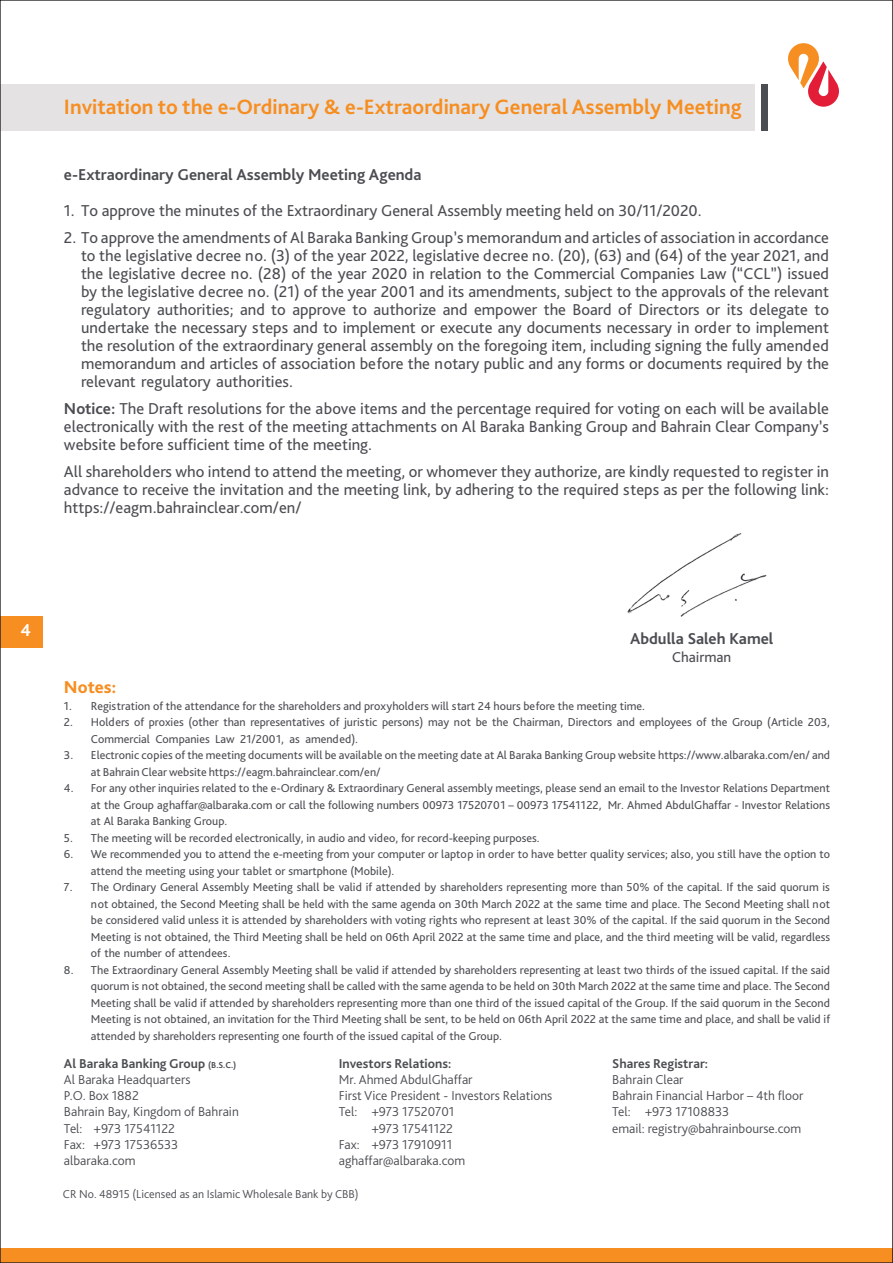
<style>
.page{position:relative;width:893px;height:1263px;background:#fff}
.page>*{position:absolute;margin:0;border:0;box-sizing:border-box;transform-origin:0 0}
.t1{font:700 21.75px "Bliss 2";color:#f68e21}
.t2{font:800 18px "Bliss 2";color:#f68e21}
.t3{font:700 18px "Bliss 2";color:#fff}
.t4{font:16.5px/18px "Bliss Pro";color:#4b4d52;text-align:justify}
.t5{font:700 16.5px "Bliss Pro";color:#4b4d52}
.t6{font:700 16.5px "Bliss";color:#4b4d52}
.t7{font:15px "Bliss";color:#4b4d52}
.t8{font:300 13.5px/16.2px "Bliss 2";color:#4b4d52}
.t9{font:700 13.5px "Bliss 2";color:#4b4d52}
.t10{font:12px/16.5px "Bliss Pro";color:#4b4d52}
.t11{font:300 12px "Bliss 2";color:#4b4d52}
.s1{font-weight:700}
.s2{font-weight:700;font-size:9px}
</style>
<div class="page">
<div style="left:0;top:616px;width:43px;height:31px;background:#f68e21"></div>
<div style="left:0;top:1248px;width:893px;height:15px;background:#f68e21"></div>
<svg style="left:788px;top:43px;width:51px;height:64px"></svg>
<div style="left:0;top:84px;width:755px;height:47px;background:#e5e2e3"></div>
<div style="left:761px;top:84px;width:7px;height:47px;background:#4b4d52"></div>
<svg style="left:892px;top:0;width:1px;height:1263px"></svg>
<img style="left:627px;top:533px;width:140px;height:84px">
<h1 class="t1" style="left:64px;top:94px;width:679px">Invitation to the e-Ordinary &amp; e-Extraordinary General Assembly Meeting</h1>
<h3 class="t5" style="left:64px;top:164px;width:359px">e-Extraordinary General Assembly Meeting Agenda</h3>
<h3 class="t4" style="left:64px;top:201px;width:639px">1. To approve the minutes of the Extraordinary General Assembly meeting held on 30/11/2020.</h3>
<p class="t4" style="left:81px;top:228px;width:750px;text-indent:-17px">2. To approve the amendments of Al Baraka Banking Group’s memorandum and articles of association in accordance to the legislative decree no. (3) of the year 2022, legislative decree no. (20), (63) and (64) of the year 2021, and the legislative decree no. (28) of the year 2020 in relation to the Commercial Companies Law (“CCL”) issued by the legislative decree no. (21) of the year 2001 and its amendments, subject to the approvals of the relevant regulatory authorities; and to approve to authorize and empower the Board of Directors or its delegate to undertake the necessary steps and to implement or execute any documents necessary in order to implement the resolution of the extraordinary general assembly on the foregoing item, including signing the fully amended memorandum and articles of association before the notary public and any forms or documents required by the relevant regulatory authorities.</p>
<p class="t4" style="left:64px;top:399px;width:766px"><span class="s1">Notice:</span> The Draft resolutions for the above items and the percentage required for voting on each will be available electronically with the rest of the meeting attachments on Al Baraka Banking Group and Bahrain Clear Company’s website before sufficient time of the meeting.</p>
<p class="t4" style="left:64px;top:462px;width:767px">All shareholders who intend to attend the meeting, or whomever they authorize, are kindly requested to register in advance to receive the invitation and the meeting link, by adhering to the required steps as per the following link: https://eagm.bahrainclear.com/en/</p>
<h2 class="t3" style="left:20px;top:619px;width:12px">4</h2>
<h3 class="t6" style="left:630px;top:630px;width:145px">Abdulla Saleh Kamel</h3>
<p class="t7" style="left:672px;top:649px;width:61px">Chairman</p>
<h2 class="t2" style="left:64px;top:676px;width:54px">Notes:</h2>
<p class="t10" style="left:64px;top:697px;width:582px">1. Registration of the attendance for the shareholders and proxyholders will start 24 hours before the meeting time.</p>
<p class="t10" style="left:91px;top:714px;width:740px;text-indent:-27px">2. Holders of proxies (other than representatives of juristic persons) may not be the Chairman, Directors and employees of the Group (Article 203,<br>Commercial Companies Law 21/2001, as amended).</p>
<p class="t10" style="left:91px;top:747px;width:740px;text-indent:-27px">3. Electronic copies of the meeting documents will be available on the meeting date at Al Baraka Banking Group website https://www.albaraka.com/en/ and at Bahrain Clear website https://eagm.bahrainclear.com/en/</p>
<p class="t10" style="left:91px;top:780px;width:741px;text-align:justify;text-indent:-27px">4. For any other inquiries related to the e-Ordinary &amp; Extraordinary General assembly meetings, please send an email to the Investor Relations Department at the Group aghaffar@albaraka.com or call the following numbers 00973 17520701 – 00973 17541122, Mr. Ahmed AbdulGhaffar - Investor Relations at Al Baraka Banking Group.</p>
<p class="t10" style="left:64px;top:829px;width:477px">5. The meeting will be recorded electronically, in audio and video, for record-keeping purposes.</p>
<p class="t10" style="left:91px;top:846px;width:740px;text-indent:-27px">6. We recommended you to attend the e-meeting from your computer or laptop in order to have better quality services; also, you still have the option to attend the meeting using your tablet or smartphone (Mobile).</p>
<p class="t10" style="left:91px;top:879px;width:741px;text-align:justify;text-indent:-27px">7. The Ordinary General Assembly Meeting shall be valid if attended by shareholders representing more than 50% of the capital. If the said quorum is not obtained, the Second Meeting shall be held with the same agenda on 30th March 2022 at the same time and place. The Second Meeting shall not be considered valid unless it is attended by shareholders with voting rights who represent at least 30% of the capital. If the said quorum in the Second Meeting is not obtained, the Third Meeting shall be held on 06th April 2022 at the same time and place, and the third meeting will be valid, regardless of the number of attendees.</p>
<p class="t10" style="left:91px;top:961px;width:741px;text-align:justify;text-indent:-27px">8. The Extraordinary General Assembly Meeting shall be valid if attended by shareholders representing at least two thirds of the issued capital. If the said quorum is not obtained, the second meeting shall be called with the same agenda to be held on 30th March 2022 at the same time and place. The Second Meeting shall be valid if attended by shareholders representing more than one third of the issued capital of the Group. If the said quorum in the Second Meeting is not obtained, an invitation for the Third Meeting shall be sent, to be held on 06th April 2022 at the same time and place, and shall be valid if attended by shareholders representing one fourth of the issued capital of the Group.</p>
<p class="t8" style="left:64px;top:1055px;width:176px"><span class="s1">Al Baraka Banking Group</span> <span class="s2">(B.S.C.)<br></span>Al Baraka Headquarters<br>P.O. Box 1882<br>Bahrain Bay, Kingdom of Bahrain<br>Tel: +973 17541122<br>Fax: +973 17536533 albaraka.com</p>
<p class="t11" style="left:63px;top:1187px;width:297px">CR No. 48915 (Licensed as an Islamic Wholesale Bank by CBB)</p>
<p class="t9" style="left:339px;top:1055px;width:114px">Investors Relations:</p>
<p class="t8" style="left:339px;top:1071px;width:135px">Mr. Ahmed AbdulGhaffar</p>
<p class="t8" style="left:339px;top:1087px;width:215px">First Vice President - Investors Relations</p>
<p class="t8" style="left:339px;top:1103px;width:117px">Tel: +973 17520701</p>
<p class="t8" style="left:372px;top:1120px;width:83px">+973 17541122</p>
<p class="t8" style="left:339px;top:1136px;width:115px">Fax: +973 17910911</p>
<p class="t8" style="left:339px;top:1152px;width:128px">aghaffar@albaraka.com</p>
<p class="t9" style="left:612px;top:1055px;width:97px">Shares Registrar:</p>
<p class="t8" style="left:612px;top:1071px;width:193px">Bahrain Clear<br>Bahrain Financial Harbor – 4th floor<br>Tel: +973 17108833<br>email: registry@bahrainbourse.com</p>
</div>
